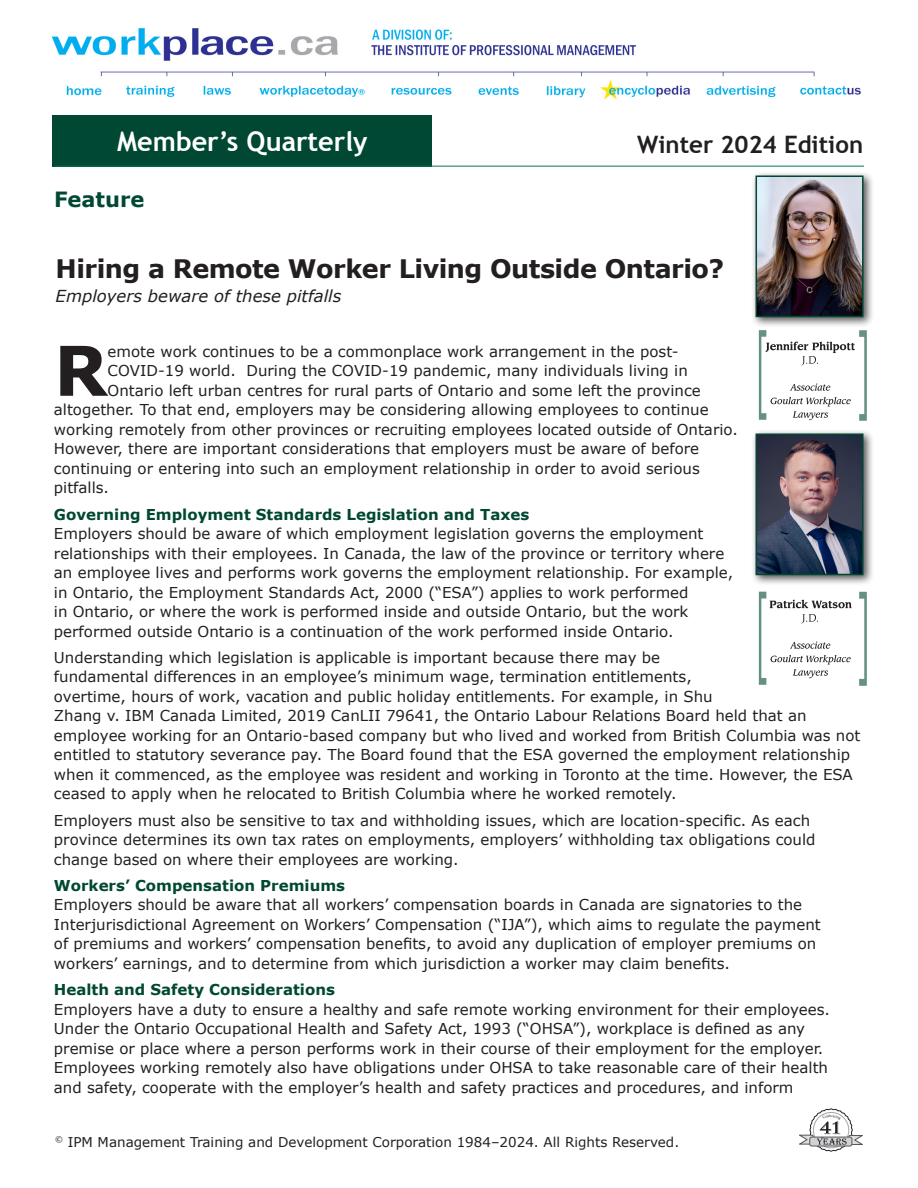
<style>
.page{position:relative;width:918px;height:1188px;background:#fff}
.page>*{position:absolute;margin:0;border:0;box-sizing:border-box;transform-origin:0 0}
.DROPCAP{font:700 68.7px "Verdana";color:#231f20}
.t1{font:700 27px "Trebuchet MS";color:#fff}
.t2{font:700 25.5px "Verdana";letter-spacing:-.02em;color:#231f20}
.t3{font:700 24px "Trebuchet MS";color:#231f20}
.t4{font:700 21px "Verdana";color:#004833}
.t5{font:italic 16.5px "Verdana";color:#231f20}
.DROPCAP-2{font:15px/19.5px "Verdana";color:#231f20}
.t6{font:13.5px "Verdana";color:#231f20}
.s1{font-weight:700;color:#004833}
</style>
<div class="page">
<svg style="left:799px;top:1109px;width:64px;height:42px"></svg>
<img style="left:51px;top:28px;width:810px;height:72px">
<div style="left:53px;top:115px;width:379px;height:51px;background:#004833"></div>
<hr style="left:54px;top:166px;width:810px;height:1px;background:#00765d">
<svg style="left:859px;top:592px;width:8px;height:94px"></svg>
<div style="left:751px;top:171px;width:124px;height:157px;background:#231f20;opacity:.75"></div>
<img style="left:759px;top:179px;width:102px;height:135px">
<div style="left:756px;top:176px;width:108px;height:141px;border:2px solid #004833"></div>
<div style="left:751px;top:429px;width:124px;height:157px;background:#231f20;opacity:.75"></div>
<img style="left:759px;top:437px;width:102px;height:135px">
<div style="left:756px;top:434px;width:108px;height:141px;border:2px solid #004833"></div>
<svg style="left:759px;top:330px;width:108px;height:91px"></svg>
<svg style="left:759px;top:592px;width:93px;height:93px"></svg>
<h2 class="t1" style="left:117px;top:124px;width:252px">Member’s Quarterly</h2>
<h3 class="t3" style="left:637px;top:129px;width:227px">Winter 2024 Edition</h3>
<p class="t4" style="left:54px;top:186px;width:92px">Feature</p>
<p class="t2" style="left:56px;top:252px;width:670px">Hiring a Remote Worker Living Outside Ontario?</p>
<p class="t5" style="left:56px;top:285px;width:287px">Employers beware of these pitfalls</p>
<p class="DROPCAP" style="left:54px;top:327px;width:55px">R</p>
<p class="DROPCAP-2" style="left:108px;top:341px;width:573px">emote work continues to be a commonplace work arrangement in the post-</p>
<p class="DROPCAP-2" style="left:108px;top:361px;width:582px">COVID-19 world. During the COVID-19 pandemic, many individuals living in</p>
<p class="DROPCAP-2" style="left:108px;top:380px;width:595px">Ontario left urban centres for rural parts of Ontario and some left the province</p>
<p class="DROPCAP-2" style="left:54px;top:400px;width:656px">altogether. To that end, employers may be considering allowing employees to continue</p>
<p class="DROPCAP-2" style="left:54px;top:419px;width:685px">working remotely from other provinces or recruiting employees located outside of Ontario.</p>
<p class="DROPCAP-2" style="left:54px;top:439px;width:647px">However, there are important considerations that employers must be aware of before</p>
<p class="DROPCAP-2" style="left:54px;top:458px;width:647px">continuing or entering into such an employment relationship in order to avoid serious</p>
<p class="DROPCAP-2" style="left:54px;top:478px;width:57px">pitfalls.</p>
<p class="DROPCAP-2" style="left:54px;top:504px;width:681px"><span class="s1">Governing Employment Standards Legislation and Taxes<br></span>Employers should be aware of which employment legislation governs the employment relationships with their employees. In Canada, the law of the province or territory where an employee lives and performs work governs the employment relationship. For example, in Ontario, the Employment Standards Act, 2000 (“ESA”) applies to work performed<br>in Ontario, or where the work is performed inside and outside Ontario, but the work performed outside Ontario is a continuation of the work performed inside Ontario.</p>
<p class="DROPCAP-2" style="left:54px;top:647px;width:808px">Understanding which legislation is applicable is important because there may be<br>fundamental differences in an employee’s minimum wage, termination entitlements,<br>overtime, hours of work, vacation and public holiday entitlements. For example, in Shu<br>Zhang v. IBM Canada Limited, 2019 CanLII 79641, the Ontario Labour Relations Board held that an employee working for an Ontario-based company but who lived and worked from British Columbia was not entitled to statutory severance pay. The Board found that the ESA governed the employment relationship when it commenced, as the employee was resident and working in Toronto at the time. However, the ESA ceased to apply when he relocated to British Columbia where he worked remotely.</p>
<p class="DROPCAP-2" style="left:54px;top:810px;width:763px">Employers must also be sensitive to tax and withholding issues, which are location-specific. As each province determines its own tax rates on employments, employers’ withholding tax obligations could change based on where their employees are working.</p>
<p class="DROPCAP-2" style="left:54px;top:875px;width:768px"><span class="s1">Workers’ Compensation Premiums<br></span>Employers should be aware that all workers’ compensation boards in Canada are signatories to the Interjurisdictional Agreement on Workers’ Compensation (“IJA”), which aims to regulate the payment of premiums and workers’ compensation benefits, to avoid any duplication of employer premiums on workers’ earnings, and to determine from which jurisdiction a worker may claim benefits.</p>
<p class="DROPCAP-2" style="left:54px;top:979px;width:778px"><span class="s1">Health and Safety Considerations<br></span>Employers have a duty to ensure a healthy and safe remote working environment for their employees.<br>Under the Ontario Occupational Health and Safety Act, 1993 (“OHSA”), workplace is defined as any premise or place where a person performs work in their course of their employment for the employer.<br>Employees working remotely also have obligations under OHSA to take reasonable care of their health and safety, cooperate with the employer’s health and safety practices and procedures, and inform</p>
<p class="t6" style="left:55px;top:1133px;width:626px"><sup>©</sup> IPM Management Training and Development Corporation 1984–2024. All Rights Reserved.</p>
</div>
